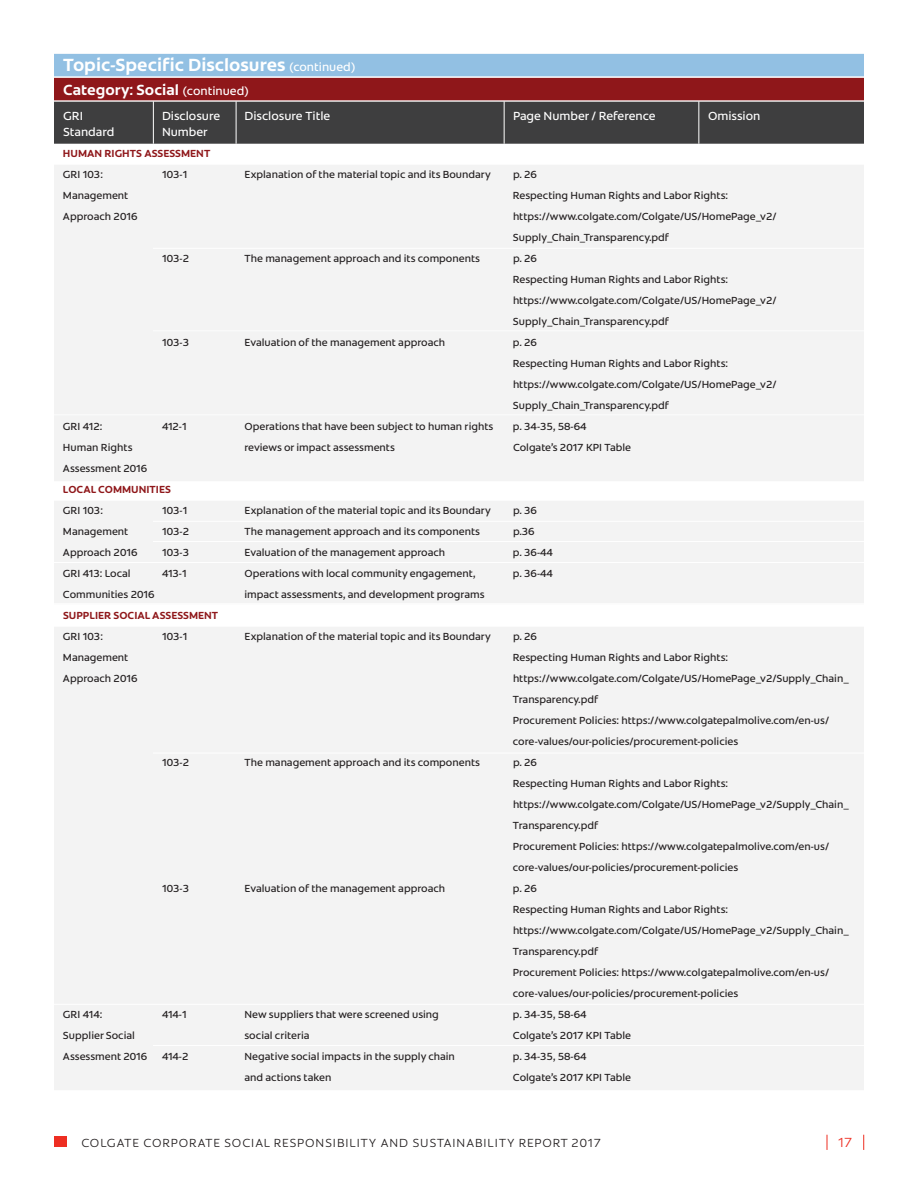
<style>
.page{position:relative;width:918px;height:1188px;background:#fff}
.page>*{position:absolute;margin:0;border:0;box-sizing:border-box;transform-origin:0 0}
.t1{font:700 18px "Colgate Ready";color:#fff}
.t2{font:700 15px "Colgate Ready";color:#fff}
.t3{font:300 13.5px "Colgate Ready";color:#ee2e22}
.t4{font:12px "Colgate Ready";color:#fff}
.t5{font:300 12px "Colgate Ready";letter-spacing:.08em;color:#231f20}
.GRI_main_text{font:10.5px/21px "Colgate Ready";color:#231f20}
.t6{font:700 10.5px "Colgate Ready";color:#8f171a}
.s1{font-weight:400;font-size:12px}
</style>
<div class="page">
<svg style="left:827px;top:1135px;width:1px;height:15px"></svg>
<svg style="left:863px;top:1135px;width:1px;height:15px"></svg>
<div style="left:54px;top:1136px;width:13px;height:11px;background:#ee2e22"></div>
<div style="left:54px;top:54px;width:810px;height:22px;background:#92c0e3"></div>
<div style="left:54px;top:78px;width:810px;height:22px;background:#8f171a"></div>
<div style="left:54px;top:102px;width:810px;height:42px;background:#3e3e3f"></div>
<div style="left:54px;top:165px;width:810px;height:316px;background:#f3f3f3"></div>
<hr style="left:153px;top:248px;width:711px;height:1px;background:#fff">
<hr style="left:153px;top:330px;width:711px;height:1px;background:#fcfdfd">
<hr style="left:54px;top:414px;width:810px;height:1px;background:#fcfdfd">
<div style="left:54px;top:501px;width:810px;height:103px;background:#f3f3f3"></div>
<hr style="left:153px;top:521px;width:711px;height:1px;background:#fff">
<hr style="left:153px;top:541px;width:711px;height:1px;background:#fff">
<hr style="left:54px;top:562px;width:810px;height:1px;background:#fff">
<hr style="left:54px;top:603px;width:810px;height:1px;background:#fff">
<div style="left:54px;top:627px;width:810px;height:463px;background:#f3f3f3"></div>
<hr style="left:153px;top:753px;width:711px;height:1px;background:#fff">
<hr style="left:54px;top:1004px;width:810px;height:1px;background:#fff">
<hr style="left:153px;top:1045px;width:711px;height:1px;background:#fff">
<hr style="left:153px;top:101px;width:1px;height:43px;background:#fff">
<hr style="left:236px;top:101px;width:1px;height:43px;background:#fff">
<hr style="left:504px;top:101px;width:1px;height:43px;background:#fff">
<hr style="left:698px;top:101px;width:1px;height:43px;background:#fff">
<p class="t1" style="left:63px;top:50px;width:294px">Topic-Specific Disclosures <span class="s1">(continued)</span></p>
<p class="t2" style="left:63px;top:78px;width:187px">Category: Social <span class="s1">(continued)</span></p>
<p class="t4" style="left:63px;top:106px;width:22px">GRI</p>
<p class="t4" style="left:162px;top:106px;width:60px">Disclosure</p>
<p class="t4" style="left:244px;top:106px;width:87px">Disclosure Title</p>
<p class="t4" style="left:513px;top:106px;width:144px">Page Number / Reference</p>
<p class="t4" style="left:708px;top:106px;width:54px">Omission</p>
<p class="t4" style="left:63px;top:123px;width:53px">Standard</p>
<p class="t4" style="left:162px;top:123px;width:47px">Number</p>
<p class="t6" style="left:63px;top:145px;width:149px">HUMAN RIGHTS ASSESSMENT</p>
<p class="GRI_main_text" style="left:63px;top:163px;width:41px">GRI 103:</p>
<p class="GRI_main_text" style="left:162px;top:163px;width:27px">103-1</p>
<p class="GRI_main_text" style="left:245px;top:163px;width:248px">Explanation of the material topic and its Boundary</p>
<p class="GRI_main_text" style="left:513px;top:163px;width:26px">p. 26</p>
<p class="GRI_main_text" style="left:63px;top:184px;width:67px">Management</p>
<p class="GRI_main_text" style="left:513px;top:184px;width:217px">Respecting Human Rights and Labor Rights:</p>
<p class="GRI_main_text" style="left:63px;top:205px;width:76px">Approach 2016</p>
<p class="GRI_main_text" style="left:513px;top:205px;width:265px">https://www.colgate.com/Colgate/US/HomePage_v2/</p>
<p class="GRI_main_text" style="left:513px;top:226px;width:158px">Supply_Chain_Transparency.pdf</p>
<p class="GRI_main_text" style="left:162px;top:247px;width:29px">103-2</p>
<p class="GRI_main_text" style="left:245px;top:247px;width:237px">The management approach and its components</p>
<p class="GRI_main_text" style="left:513px;top:247px;width:26px">p. 26</p>
<p class="GRI_main_text" style="left:513px;top:268px;width:217px">Respecting Human Rights and Labor Rights:</p>
<p class="GRI_main_text" style="left:513px;top:289px;width:265px">https://www.colgate.com/Colgate/US/HomePage_v2/</p>
<p class="GRI_main_text" style="left:513px;top:310px;width:158px">Supply_Chain_Transparency.pdf</p>
<p class="GRI_main_text" style="left:162px;top:331px;width:29px">103-3</p>
<p class="GRI_main_text" style="left:245px;top:331px;width:202px">Evaluation of the management approach</p>
<p class="GRI_main_text" style="left:513px;top:331px;width:26px">p. 26</p>
<p class="GRI_main_text" style="left:513px;top:352px;width:217px">Respecting Human Rights and Labor Rights:</p>
<p class="GRI_main_text" style="left:513px;top:373px;width:265px">https://www.colgate.com/Colgate/US/HomePage_v2/</p>
<p class="GRI_main_text" style="left:513px;top:394px;width:158px">Supply_Chain_Transparency.pdf</p>
<p class="GRI_main_text" style="left:63px;top:415px;width:41px">GRI 412:</p>
<p class="GRI_main_text" style="left:162px;top:415px;width:26px">412-1</p>
<p class="GRI_main_text" style="left:245px;top:415px;width:250px">Operations that have been subject to human rights</p>
<p class="GRI_main_text" style="left:513px;top:415px;width:75px">p. 34-35, 58-64</p>
<p class="GRI_main_text" style="left:63px;top:436px;width:71px">Human Rights</p>
<p class="GRI_main_text" style="left:245px;top:436px;width:152px">reviews or impact assessments</p>
<p class="GRI_main_text" style="left:513px;top:436px;width:120px">Colgate’s 2017 KPI Table</p>
<p class="GRI_main_text" style="left:63px;top:457px;width:86px">Assessment 2016</p>
<p class="t6" style="left:63px;top:481px;width:110px">LOCAL COMMUNITIES</p>
<p class="GRI_main_text" style="left:63px;top:499px;width:41px">GRI 103:</p>
<p class="GRI_main_text" style="left:162px;top:499px;width:27px">103-1</p>
<p class="GRI_main_text" style="left:245px;top:499px;width:248px">Explanation of the material topic and its Boundary</p>
<p class="GRI_main_text" style="left:513px;top:499px;width:26px">p. 36</p>
<p class="GRI_main_text" style="left:63px;top:520px;width:67px">Management</p>
<p class="GRI_main_text" style="left:162px;top:520px;width:29px">103-2</p>
<p class="GRI_main_text" style="left:245px;top:520px;width:237px">The management approach and its components</p>
<p class="GRI_main_text" style="left:513px;top:520px;width:23px">p.36</p>
<p class="GRI_main_text" style="left:63px;top:541px;width:76px">Approach 2016</p>
<p class="GRI_main_text" style="left:162px;top:541px;width:29px">103-3</p>
<p class="GRI_main_text" style="left:245px;top:541px;width:202px">Evaluation of the management approach</p>
<p class="GRI_main_text" style="left:513px;top:541px;width:42px">p. 36-44</p>
<p class="GRI_main_text" style="left:63px;top:562px;width:69px">GRI 413: Local</p>
<p class="GRI_main_text" style="left:162px;top:562px;width:26px">413-1</p>
<p class="GRI_main_text" style="left:245px;top:562px;width:233px">Operations with local community engagement,</p>
<p class="GRI_main_text" style="left:513px;top:562px;width:42px">p. 36-44</p>
<p class="GRI_main_text" style="left:63px;top:583px;width:93px">Communities 2016</p>
<p class="GRI_main_text" style="left:245px;top:583px;width:242px">impact assessments, and development programs</p>
<p class="t6" style="left:63px;top:607px;width:157px">SUPPLIER SOCIAL ASSESSMENT</p>
<p class="GRI_main_text" style="left:63px;top:625px;width:41px">GRI 103:</p>
<p class="GRI_main_text" style="left:162px;top:625px;width:27px">103-1</p>
<p class="GRI_main_text" style="left:245px;top:625px;width:248px">Explanation of the material topic and its Boundary</p>
<p class="GRI_main_text" style="left:513px;top:625px;width:26px">p. 26</p>
<p class="GRI_main_text" style="left:63px;top:646px;width:67px">Management</p>
<p class="GRI_main_text" style="left:513px;top:646px;width:217px">Respecting Human Rights and Labor Rights:</p>
<p class="GRI_main_text" style="left:63px;top:667px;width:76px">Approach 2016</p>
<p class="GRI_main_text" style="left:513px;top:667px;width:337px">https://www.colgate.com/Colgate/US/HomePage_v2/Supply_Chain_<br>Transparency.pdf</p>
<p class="GRI_main_text" style="left:513px;top:709px;width:318px">Procurement Policies: https://www.colgatepalmolive.com/en-us/ core-values/our-policies/procurement-policies</p>
<p class="GRI_main_text" style="left:162px;top:751px;width:29px">103-2</p>
<p class="GRI_main_text" style="left:245px;top:751px;width:237px">The management approach and its components</p>
<p class="GRI_main_text" style="left:513px;top:751px;width:26px">p. 26</p>
<p class="GRI_main_text" style="left:513px;top:772px;width:217px">Respecting Human Rights and Labor Rights:</p>
<p class="GRI_main_text" style="left:513px;top:793px;width:337px">https://www.colgate.com/Colgate/US/HomePage_v2/Supply_Chain_<br>Transparency.pdf</p>
<p class="GRI_main_text" style="left:513px;top:835px;width:318px">Procurement Policies: https://www.colgatepalmolive.com/en-us/ core-values/our-policies/procurement-policies</p>
<p class="GRI_main_text" style="left:162px;top:877px;width:29px">103-3</p>
<p class="GRI_main_text" style="left:245px;top:877px;width:202px">Evaluation of the management approach</p>
<p class="GRI_main_text" style="left:513px;top:877px;width:26px">p. 26</p>
<p class="GRI_main_text" style="left:513px;top:898px;width:217px">Respecting Human Rights and Labor Rights:</p>
<p class="GRI_main_text" style="left:513px;top:919px;width:337px">https://www.colgate.com/Colgate/US/HomePage_v2/Supply_Chain_<br>Transparency.pdf</p>
<p class="GRI_main_text" style="left:513px;top:961px;width:318px">Procurement Policies: https://www.colgatepalmolive.com/en-us/ core-values/our-policies/procurement-policies</p>
<p class="GRI_main_text" style="left:63px;top:1003px;width:41px">GRI 414:</p>
<p class="GRI_main_text" style="left:162px;top:1003px;width:26px">414-1</p>
<p class="GRI_main_text" style="left:245px;top:1003px;width:196px">New suppliers that were screened using</p>
<p class="GRI_main_text" style="left:513px;top:1003px;width:75px">p. 34-35, 58-64</p>
<p class="GRI_main_text" style="left:63px;top:1024px;width:74px">Supplier Social</p>
<p class="GRI_main_text" style="left:245px;top:1024px;width:67px">social criteria</p>
<p class="GRI_main_text" style="left:513px;top:1024px;width:120px">Colgate’s 2017 KPI Table</p>
<p class="GRI_main_text" style="left:63px;top:1045px;width:86px">Assessment 2016</p>
<p class="GRI_main_text" style="left:162px;top:1045px;width:28px">414-2</p>
<p class="GRI_main_text" style="left:245px;top:1045px;width:212px">Negative social impacts in the supply chain</p>
<p class="GRI_main_text" style="left:513px;top:1045px;width:75px">p. 34-35, 58-64</p>
<p class="GRI_main_text" style="left:245px;top:1066px;width:88px">and actions taken</p>
<p class="GRI_main_text" style="left:513px;top:1066px;width:120px">Colgate’s 2017 KPI Table</p>
<p class="t5" style="left:81px;top:1133px;width:521px">COLGATE CORPORATE SOCIAL RESPONSIBILITY AND SUSTAINABILITY REPORT 2017</p>
<p class="t3" style="left:838px;top:1132px;width:16px">17</p>
</div>
